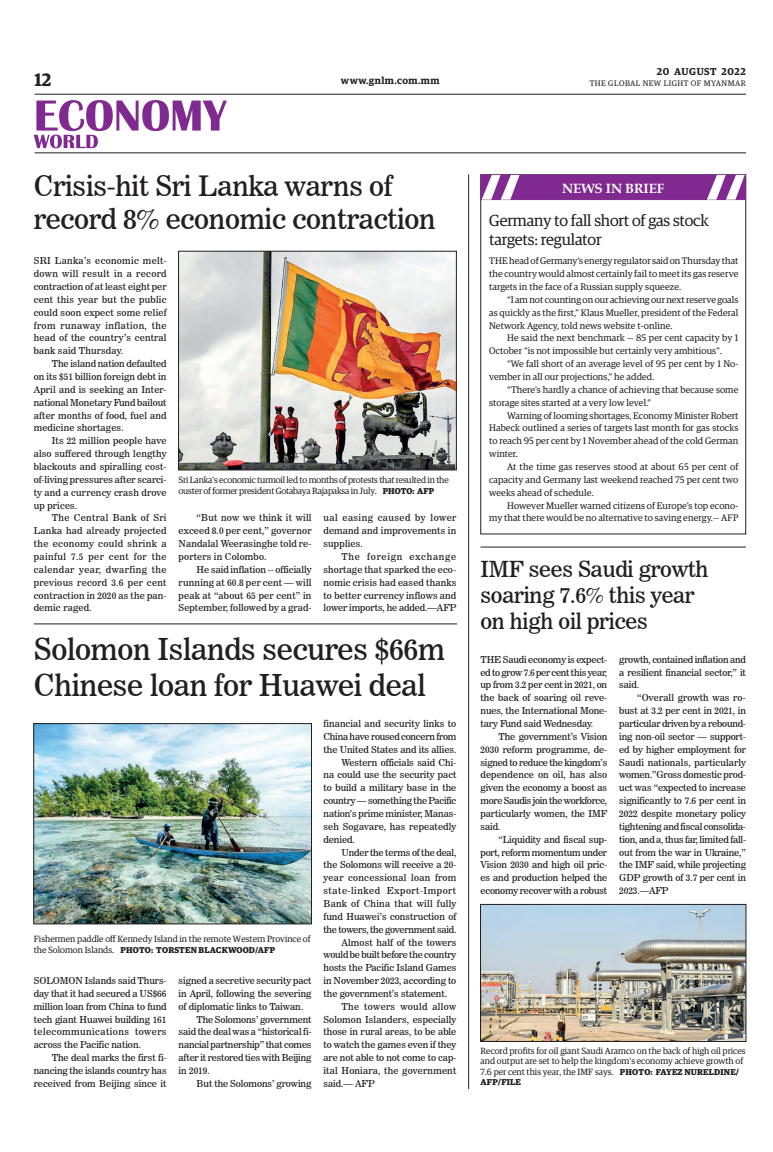
<style>
.page{position:relative;width:773px;height:1152px;background:#fff}
.page>*{position:absolute;margin:0;border:0;box-sizing:border-box;transform-origin:0 0}
._2_Clm_Head{font:30px/36px "News 706 BT Roman C";letter-spacing:-.01em;color:#231f20}
._2_Clm_Head-2{font:28px "News 706 BT Roman C";letter-spacing:-.01em;color:#231f20}
._2_Clm_Head-3{font:22px/26.4px "News 706 BT Roman C";letter-spacing:-.01em;color:#231f20}
.t1{font:600 18px "Guardian Egyp";color:#231f20}
.Brief_Head{font:16px/19.2px "Guardian Egyp";letter-spacing:-.01em;color:#231f20}
.Brief_2nd_Body{font:700 13.4px "Book Antiqua";letter-spacing:-.01em;color:#fff}
.t2{font:600 10px "Guardian Egyp";letter-spacing:.05em;color:#231f20}
._2nd_Body{font:9.5px/12.9px "News 706 BT Roman C";letter-spacing:-.005em;color:#231f20;text-align:justify}
.Brief_2nd_Body-2{font:9.5px/12.9px "Guardian Egyp";letter-spacing:.01em;color:#231f20;text-align:justify}
.Normal_Para{font:9.5px/12.9px "News 706 BT Roman C";letter-spacing:.015em;color:#231f20;text-align:justify}
.t3{font:9px/10.8px "Guardian Egyp";color:#231f20}
.t4{font:9px/10.8px "Guardian Egyp";letter-spacing:-.02em;color:#231f20}
.t5{font:700 8.5px "Guardian Egyp";letter-spacing:.02em;color:#231f20}
.t6{font:8px "Guardian Egyp";letter-spacing:.06em;color:#231f20}
.s1{font-weight:700;font-size:8.5px}
.s2{font-weight:400;font-size:9px}
</style>
<div class="page">
<hr style="left:35px;top:94px;width:711px;height:1px;background:#231f20">
<hr style="left:35px;top:153px;width:711px;height:1px;background:#231f20">
<svg style="left:34px;top:100px;width:193px;height:48px"></svg>
<div style="left:480px;top:175px;width:266px;height:25px;background:#802990"></div>
<svg style="left:482px;top:175px;width:37px;height:25px"></svg>
<svg style="left:707px;top:175px;width:37px;height:25px"></svg>
<hr style="left:468px;top:174px;width:1px;height:915px;background:#231f20">
<img style="left:180px;top:253px;width:274px;height:215px">
<div style="left:178px;top:251px;width:278px;height:219px;border:1px solid #231f20"></div>
<img style="left:36px;top:725px;width:273px;height:197px">
<div style="left:34px;top:723px;width:277px;height:201px;border:1px solid #231f20"></div>
<img style="left:482px;top:906px;width:262px;height:134px">
<div style="left:480px;top:904px;width:266px;height:138px;border:1px solid #231f20"></div>
<hr style="left:34px;top:624px;width:423px;height:1px;background:#231f20">
<hr style="left:480px;top:547px;width:266px;height:1px;background:#231f20">
<h3 class="t1" style="left:35px;top:67px;width:18px">12</h3>
<p class="t2" style="left:656px;top:64px;width:90px">20 AUGUST 2022</p>
<p class="t2" style="left:341px;top:73px;width:100px">www.gnlm.com.mm</p>
<p class="t6" style="left:589px;top:78px;width:158px">THE GLOBAL NEW LIGHT OF MYANMAR</p>
<p class="_2_Clm_Head-2" style="left:34px;top:169px;width:360px">Crisis-hit Sri Lanka warns of</p>
<p class="Brief_2nd_Body" style="left:562px;top:179px;width:103px">NEWS IN BRIEF</p>
<p class="_2_Clm_Head-2" style="left:34px;top:202px;width:403px">record 8% economic contraction</p>
<p class="Normal_Para" style="left:34px;top:254px;width:134px">SRI Lanka’s economic melt&shy;down will result in a record contraction of at least eight per cent this year but the public could soon expect some relief from runaway inflation, the head of the country’s central bank said Thursday.</p>
<p class="_2nd_Body" style="left:34px;top:357px;width:134px;text-indent:18px">The island nation defaulted on its $51 billion foreign debt in April and is seeking an Inter&shy;national Monetary Fund bailout after months of food, fuel and medicine shortages.</p>
<p class="_2nd_Body" style="left:34px;top:434px;width:134px;text-indent:18px">Its 22 million people have also suffered through lengthy blackouts and spiralling cost&shy;of-living pressures after scarci&shy;ty and a currency crash drove up prices.</p>
<p class="_2nd_Body" style="left:34px;top:512px;width:134px;text-indent:18px">The Central Bank of Sri Lanka had already projected the economy could shrink a painful 7.5 per cent for the calendar year, dwarfing the previous record 3.6 per cent contraction in 2020 as the pan&shy;demic raged.</p>
<p class="_2nd_Body" style="left:179px;top:512px;width:134px;text-indent:18px">“But now we think it will exceed 8.0 per cent,” governor Nandalal Weerasinghe told re&shy;porters in Colombo.</p>
<p class="Brief_Head" style="left:489px;top:209px;width:221px">Germany to fall short of gas stock targets: regulator</p>
<p class="Brief_2nd_Body-2" style="left:489px;top:254px;width:251px">THE head of Germany’s energy regulator said on Thursday that the country would almost certainly fail to meet its gas reserve targets in the face of a Russian supply squeeze.</p>
<p class="Brief_2nd_Body-2" style="left:489px;top:293px;width:251px;text-indent:18px">“I am not counting on our achieving our next reserve goals as quickly as the first,” Klaus Mueller, president of the Federal Network Agency, told news website t-online.</p>
<p class="Brief_2nd_Body-2" style="left:489px;top:331px;width:251px;text-indent:18px">He said the next benchmark — 85 per cent capacity by 1<br>October “is not impossible but certainly very ambitious”.</p>
<p class="Brief_2nd_Body-2" style="left:489px;top:357px;width:251px;text-indent:18px">“We fall short of an average level of 95 per cent by 1 No&shy;vember in all our projections,” he added.</p>
<p class="Brief_2nd_Body-2" style="left:489px;top:383px;width:251px;text-indent:18px">“There’s hardly a chance of achieving that because some storage sites started at a very low level.”</p>
<p class="Brief_2nd_Body-2" style="left:489px;top:408px;width:251px;text-indent:18px">Warning of looming shortages, Economy Minister Robert Habeck outlined a series of targets last month for gas stocks to reach 95 per cent by 1 November ahead of the cold German winter.</p>
<p class="Brief_2nd_Body-2" style="left:489px;top:460px;width:251px;text-indent:18px">At the time gas reserves stood at about 65 per cent of capacity and Germany last weekend reached 75 per cent two weeks ahead of schedule.</p>
<p class="Brief_2nd_Body-2" style="left:489px;top:498px;width:251px;text-align:right">However Mueller warned citizens of Europe’s top econo-<br>my that there would be no alternative to saving energy.— AFP</p>
<p class="t4" style="left:178px;top:474px;width:272px">Sri Lanka’s economic turmoil led to months of protests that resulted in the ouster of former president Gotabaya Rajapaksa in July. <span class="s1">PHOTO: AFP</span></p>
<p class="_2nd_Body" style="left:323px;top:512px;width:134px">ual easing caused by lower demand and improvements in supplies.</p>
<p class="_2nd_Body" style="left:323px;top:550px;width:134px;text-indent:18px">The foreign exchange shortage that sparked the eco&shy;nomic crisis had eased thanks to better currency inflows and lower imports, he added.—AFP</p>
<p class="_2_Clm_Head-3" style="left:480px;top:555px;width:229px">IMF sees Saudi growth soaring 7.6% this year on high oil prices</p>
<p class="Normal_Para" style="left:480px;top:653px;width:128px">THE Saudi economy is expect&shy;ed to grow 7.6 per cent this year, up from 3.2 per cent in 2021, on the back of soaring oil reve&shy;nues, the International Mone&shy;tary Fund said Wednesday.</p>
<p class="_2nd_Body" style="left:480px;top:730px;width:128px;text-indent:18px">The government’s Vision 2030 reform programme, de&shy;signed to reduce the kingdom’s dependence on oil, has also given the economy a boost as more Saudis join the workforce, particularly women, the IMF said.</p>
<p class="_2nd_Body" style="left:480px;top:833px;width:128px;text-indent:18px">“Liquidity and fiscal sup&shy;port, reform momentum under Vision 2030 and high oil pric&shy;es and production helped the economy recover with a robust</p>
<p class="_2nd_Body" style="left:179px;top:563px;width:134px;text-indent:18px">He said inflation -- officially running at 60.8 per cent — will peak at “about 65 per cent” in September, followed by a grad-</p>
<p class="_2_Clm_Head" style="left:34px;top:631px;width:413px">Solomon Islands secures $66m<br>Chinese loan for Huawei deal</p>
<p class="_2nd_Body" style="left:619px;top:653px;width:128px">growth, contained inflation and a resilient financial sector,” it said.</p>
<p class="_2nd_Body" style="left:619px;top:691px;width:128px;text-indent:18px">“Overall growth was ro&shy;bust at 3.2 per cent in 2021, in particular driven by a rebound&shy;ing non-oil sector — support&shy;ed by higher employment for Saudi nationals, particularly women.”Gross domestic prod&shy;uct was “expected to increase significantly to 7.6 per cent in 2022 despite monetary policy tightening and fiscal consolida&shy;tion, and a, thus far, limited fall&shy;out from the war in Ukraine,” the IMF said, while projecting GDP growth of 3.7 per cent in 2023.—AFP</p>
<p class="_2nd_Body" style="left:323px;top:717px;width:134px">financial and security links to China have roused concern from the United States and its allies.</p>
<p class="_2nd_Body" style="left:323px;top:756px;width:134px;text-indent:18px">Western officials said Chi&shy;na could use the security pact to build a military base in the country — something the Pacific nation’s prime minister, Manas&shy;seh Sogavare, has repeatedly denied.</p>
<p class="_2nd_Body" style="left:323px;top:846px;width:134px;text-indent:18px">Under the terms of the deal, the Solomons will receive a 20- year concessional loan from state-linked Export-Import Bank of China that will fully fund Huawei’s construction of the towers, the government said.</p>
<p class="_2nd_Body" style="left:323px;top:936px;width:134px;text-indent:18px">Almost half of the towers would be built before the country hosts the Pacific Island Games in November 2023, according to the government’s statement.</p>
<p class="_2nd_Body" style="left:323px;top:1000px;width:134px;text-indent:18px">The towers would allow Solomon Islanders, especially those in rural areas, to be able to watch the games even if they are not able to not come to cap&shy;ital Honiara, the government said.— AFP</p>
<p class="t3" style="left:34px;top:933px;width:278px">Fishermen paddle off Kennedy Island in the remote Western Province of</p>
<p class="t5" style="left:34px;top:943px;width:243px"><span class="s2">the Solomon Islands.</span> PHOTO: TORSTEN BLACKWOOD/AFP</p>
<p class="Normal_Para" style="left:34px;top:974px;width:134px">SOLOMON Islands said Thurs&shy;day that it had secured a US$66 million loan from China to fund tech giant Huawei building 161 telecommunications towers across the Pacific nation.</p>
<p class="_2nd_Body" style="left:34px;top:1051px;width:134px;text-indent:18px">The deal marks the first fi&shy;nancing the islands country has received from Beijing since it</p>
<p class="_2nd_Body" style="left:179px;top:974px;width:134px">signed a secretive security pact in April, following the severing of diplomatic links to Taiwan.</p>
<p class="_2nd_Body" style="left:179px;top:1013px;width:134px;text-indent:18px">The Solomons’ government said the deal was a “historical fi&shy;nancial partnership” that comes after it restored ties with Beijing in 2019.</p>
<p class="_2nd_Body" style="left:197px;top:1077px;width:116px">But the Solomons’ growing</p>
<p class="t3" style="left:480px;top:1044px;width:266px">Record profits for oil giant Saudi Aramco on the back of high oil prices and output are set to help the kingdom’s economy achieve growth of<br>7.6 per cent this year, the IMF says. <span class="s1">PHOTO: FAYEZ NURELDINE/</span></p>
<p class="t5" style="left:480px;top:1076px;width:42px">AFP/FILE</p>
</div>
